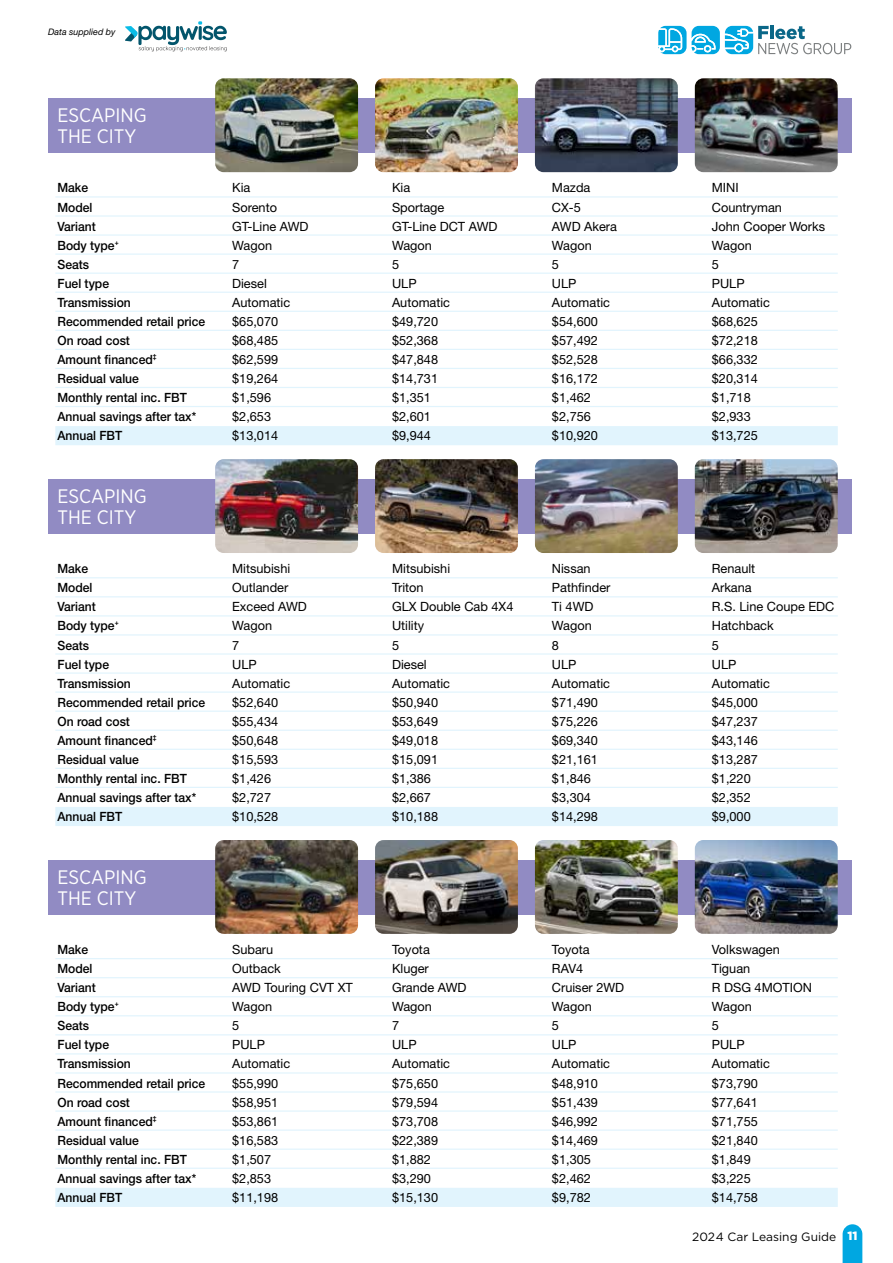
<style>
.page{position:relative;width:893px;height:1263px;background:#fff}
.page>*{position:absolute;margin:0;border:0;box-sizing:border-box;transform-origin:0 0}
.t1{font:19.5px/21px "Gotham Narrow";color:#fff}
.t2{font:12.75px/19px "Helvetica Neue";color:#000}
.t3{font:500 12.75px/19px "Helvetica Neue CE";color:#000;scale:.95 1}
.t4{font:12px "Gotham";color:#000}
.t5{font:italic 9px "Helvetica Neue CE";color:#000}
.s1{font-weight:900;color:#fff}
</style>
<div class="page">
<div style="left:49px;top:860px;width:803px;height:55px;background:#918bc3"></div>
<div style="left:49px;top:479px;width:803px;height:55px;background:#918bc3"></div>
<div style="left:49px;top:99px;width:803px;height:54px;background:#918bc3"></div>
<hr style="left:55px;top:958px;width:783px;height:1px;background:#e1f4fd">
<hr style="left:55px;top:977px;width:783px;height:1px;background:#e1f4fd">
<hr style="left:55px;top:996px;width:783px;height:1px;background:#e1f4fd">
<hr style="left:55px;top:1015px;width:783px;height:1px;background:#e1f4fd">
<hr style="left:55px;top:1034px;width:783px;height:1px;background:#e1f4fd">
<hr style="left:55px;top:1053px;width:783px;height:1px;background:#e1f4fd">
<hr style="left:55px;top:1072px;width:783px;height:1px;background:#e1f4fd">
<hr style="left:55px;top:1091px;width:783px;height:1px;background:#e1f4fd">
<hr style="left:55px;top:1110px;width:783px;height:2px;background:#e1f4fd">
<hr style="left:55px;top:1129px;width:783px;height:2px;background:#e1f4fd">
<hr style="left:55px;top:1148px;width:783px;height:2px;background:#e1f4fd">
<hr style="left:55px;top:1167px;width:783px;height:2px;background:#e1f4fd">
<div style="left:55px;top:1188px;width:783px;height:19px;background:#e1f4fd"></div>
<hr style="left:55px;top:577px;width:783px;height:1px;background:#e1f4fd">
<hr style="left:55px;top:596px;width:783px;height:1px;background:#e1f4fd">
<hr style="left:55px;top:615px;width:783px;height:1px;background:#e1f4fd">
<hr style="left:55px;top:634px;width:783px;height:1px;background:#e1f4fd">
<hr style="left:55px;top:653px;width:783px;height:2px;background:#e1f4fd">
<hr style="left:55px;top:672px;width:783px;height:2px;background:#e1f4fd">
<hr style="left:55px;top:691px;width:783px;height:2px;background:#e1f4fd">
<hr style="left:55px;top:710px;width:783px;height:2px;background:#e1f4fd">
<hr style="left:55px;top:730px;width:783px;height:1px;background:#e1f4fd">
<hr style="left:55px;top:749px;width:783px;height:1px;background:#e1f4fd">
<hr style="left:55px;top:768px;width:783px;height:1px;background:#e1f4fd">
<hr style="left:55px;top:787px;width:783px;height:1px;background:#e1f4fd">
<div style="left:55px;top:807px;width:783px;height:19px;background:#e1f4fd"></div>
<hr style="left:55px;top:196px;width:783px;height:2px;background:#e1f4fd">
<hr style="left:55px;top:215px;width:783px;height:2px;background:#e1f4fd">
<hr style="left:55px;top:234px;width:783px;height:2px;background:#e1f4fd">
<hr style="left:55px;top:253px;width:783px;height:2px;background:#e1f4fd">
<hr style="left:55px;top:273px;width:783px;height:1px;background:#e1f4fd">
<hr style="left:55px;top:292px;width:783px;height:1px;background:#e1f4fd">
<hr style="left:55px;top:311px;width:783px;height:1px;background:#e1f4fd">
<hr style="left:55px;top:330px;width:783px;height:1px;background:#e1f4fd">
<hr style="left:55px;top:349px;width:783px;height:1px;background:#e1f4fd">
<hr style="left:55px;top:368px;width:783px;height:1px;background:#e1f4fd">
<hr style="left:55px;top:387px;width:783px;height:1px;background:#e1f4fd">
<hr style="left:55px;top:406px;width:783px;height:1px;background:#e1f4fd">
<div style="left:55px;top:426px;width:783px;height:19px;background:#e1f4fd"></div>
<img style="left:215px;top:78px;width:143px;height:94px">
<img style="left:695px;top:78px;width:143px;height:94px">
<img style="left:535px;top:78px;width:143px;height:94px">
<img style="left:375px;top:78px;width:143px;height:94px">
<img style="left:215px;top:459px;width:143px;height:94px">
<img style="left:695px;top:459px;width:143px;height:94px">
<img style="left:535px;top:459px;width:143px;height:94px">
<img style="left:375px;top:459px;width:143px;height:94px">
<img style="left:215px;top:840px;width:143px;height:94px">
<img style="left:695px;top:840px;width:143px;height:94px">
<img style="left:535px;top:840px;width:143px;height:94px">
<img style="left:375px;top:840px;width:143px;height:94px">
<svg style="left:843px;top:1224px;width:19px;height:39px"></svg>
<hr style="left:770px;top:25px;width:4px;height:14px;background:#0a6788">
<svg style="left:658px;top:26px;width:193px;height:28px"></svg>
<svg style="left:125px;top:21px;width:102px;height:30px"></svg>
<p class="t5" style="left:48px;top:27px;width:69px">Data supplied by</p>
<h1 class="t1" style="left:57px;top:105px;width:91px">ESCAPING<br>THE CITY</h1>
<p class="t3" style="left:57px;top:178px;width:157px">Make<br>Model<br>Variant<br>Body type<sup>+<br></sup>Seats<br>Fuel type<br>Transmission<br>Recommended retail price<br>On road cost<br>Amount financed<sup>‡<br></sup>Residual value<br>Monthly rental inc. FBT<br>Annual savings after tax*<br>Annual FBT</p>
<p class="t2" style="left:232px;top:178px;width:78px">Kia<br>Sorento<br>GT-Line AWD<br>Wagon<br>7<br>Diesel<br>Automatic $65,070 $68,485 $62,599 $19,264 $1,596 $2,653 $13,014</p>
<p class="t2" style="left:712px;top:178px;width:115px">MINI<br>Countryman<br>John Cooper Works<br>Wagon<br>5<br>PULP<br>Automatic<br>$68,625<br>$72,218<br>$66,332<br>$20,314<br>$1,718<br>$2,933<br>$13,725</p>
<p class="t2" style="left:392px;top:178px;width:107px">Kia<br>Sportage<br>GT-Line DCT AWD<br>Wagon<br>5<br>ULP<br>Automatic $49,720<br>$52,368<br>$47,848<br>$14,731<br>$1,351<br>$2,601<br>$9,944</p>
<p class="t2" style="left:552px;top:178px;width:67px">Mazda<br>CX-5<br>AWD Akera<br>Wagon<br>5<br>ULP<br>Automatic $54,600 $57,492 $52,528 $16,172 $1,462 $2,756 $10,920</p>
<h1 class="t1" style="left:57px;top:485px;width:91px">ESCAPING<br>THE CITY</h1>
<p class="t3" style="left:57px;top:559px;width:157px">Make<br>Model<br>Variant<br>Body type<sup>+<br></sup>Seats<br>Fuel type<br>Transmission<br>Recommended retail price<br>On road cost<br>Amount financed<sup>‡<br></sup>Residual value<br>Monthly rental inc. FBT<br>Annual savings after tax*<br>Annual FBT</p>
<h1 class="t1" style="left:57px;top:866px;width:91px">ESCAPING<br>THE CITY</h1>
<p class="t3" style="left:57px;top:940px;width:157px">Make<br>Model<br>Variant<br>Body type<sup>+<br></sup>Seats<br>Fuel type<br>Transmission<br>Recommended retail price<br>On road cost<br>Amount financed<sup>‡<br></sup>Residual value<br>Monthly rental inc. FBT<br>Annual savings after tax*<br>Annual FBT</p>
<p class="t2" style="left:232px;top:559px;width:76px">Mitsubishi<br>Outlander<br>Exceed AWD<br>Wagon<br>7<br>ULP<br>Automatic $52,640 $55,434 $50,648 $15,593 $1,426 $2,727 $10,528</p>
<p class="t2" style="left:712px;top:559px;width:124px">Renault<br>Arkana<br>R.S. Line Coupe EDC<br>Hatchback<br>5<br>ULP<br>Automatic<br>$45,000<br>$47,237<br>$43,146<br>$13,287<br>$1,220<br>$2,352<br>$9,000</p>
<p class="t2" style="left:392px;top:559px;width:123px">Mitsubishi<br>Triton<br>GLX Double Cab 4X4<br>Utility<br>5<br>Diesel<br>Automatic<br>$50,940<br>$53,649<br>$49,018<br>$15,091<br>$1,386<br>$2,667<br>$10,188</p>
<p class="t2" style="left:552px;top:559px;width:60px">Nissan<br>Pathfinder<br>Ti 4WD<br>Wagon<br>8<br>ULP<br>Automatic $71,490 $75,226 $69,340 $21,161 $1,846 $3,304 $14,298</p>
<p class="t2" style="left:232px;top:940px;width:122px">Subaru<br>Outback<br>AWD Touring CVT XT<br>Wagon<br>5<br>PULP<br>Automatic<br>$55,990<br>$58,951<br>$53,861<br>$16,583<br>$1,507<br>$2,853<br>$11,198</p>
<p class="t2" style="left:712px;top:940px;width:102px">Volkswagen<br>Tiguan<br>R DSG 4MOTION<br>Wagon<br>5<br>PULP<br>Automatic $73,790<br>$77,641<br>$71,755<br>$21,840<br>$1,849<br>$3,225<br>$14,758</p>
<p class="t2" style="left:392px;top:940px;width:76px">Toyota<br>Kluger<br>Grande AWD<br>Wagon<br>7<br>ULP<br>Automatic $75,650 $79,594 $73,708 $22,389 $1,882 $3,290 $15,130</p>
<p class="t2" style="left:552px;top:940px;width:74px">Toyota<br>RAV4<br>Cruiser 2WD<br>Wagon<br>5<br>ULP<br>Automatic $48,910 $51,439 $46,992 $14,469 $1,305 $2,462 $9,782</p>
<p class="t4" style="left:692px;top:1228px;width:167px">2024 Car Leasing Guide <span class="s1">11</span></p>
</div>
